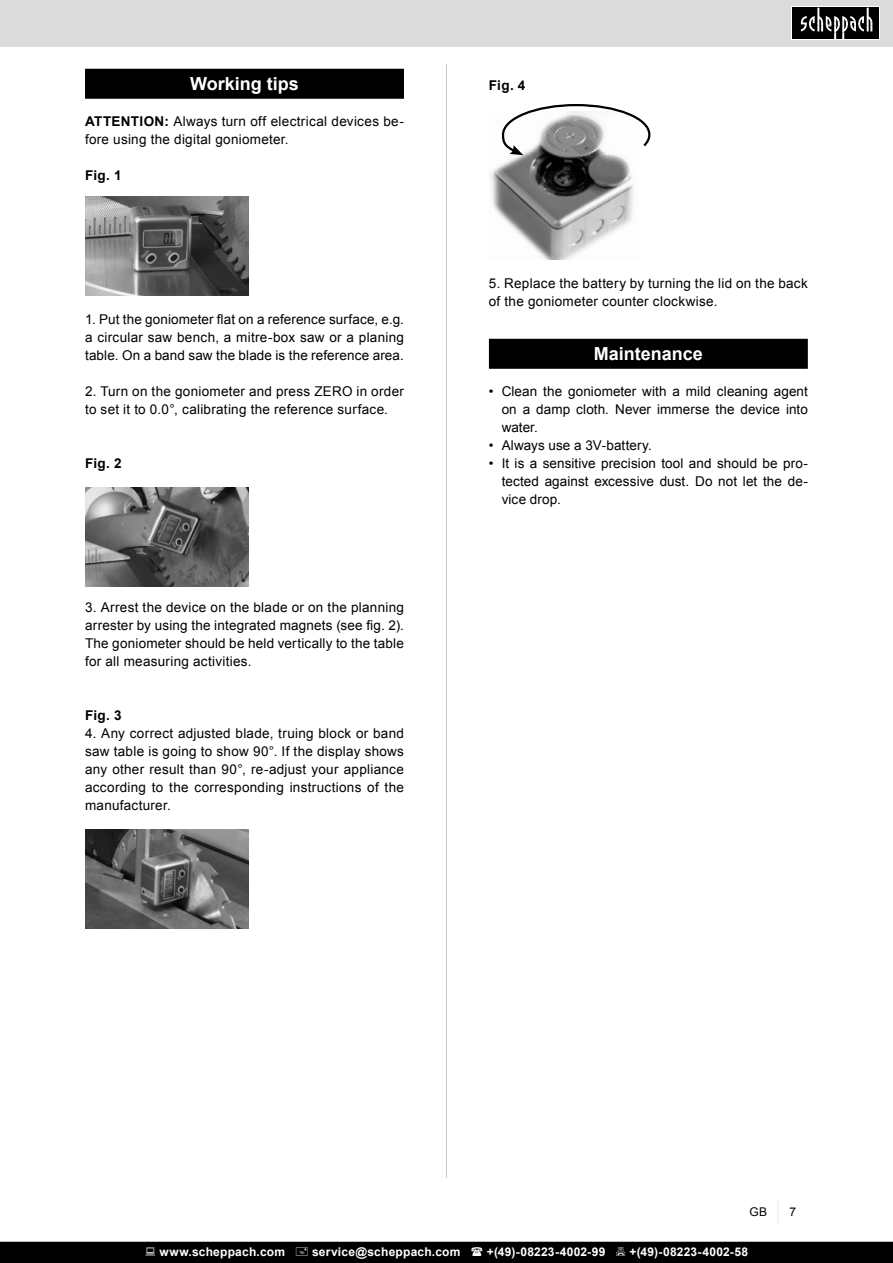
<style>
.page{position:relative;width:893px;height:1263px;background:#fff}
.page>*{position:absolute;margin:0;border:0;box-sizing:border-box;transform-origin:0 0}
.t1{font:700 18px "Arial";color:#fff}
.t2{font:13.5px/18px "Arial";letter-spacing:.02em;color:#000;text-align:justify}
.t3{font:700 13.5px "Arial";letter-spacing:.02em;color:#000}
.t4{font:700 12px "Arial";letter-spacing:.02em;color:#fff}
.t5{font:12px "Arial";color:#000}
.s1{font-weight:700}
</style>
<div class="page">
<hr style="left:446px;top:64px;width:1px;height:1114px;background:#c7c7c7">
<div style="left:0;top:0;width:893px;height:46px;background:#dbdbdb"></div>
<svg style="left:792px;top:6px;width:88px;height:34px"></svg>
<div style="left:793px;top:8px;width:86px;height:31px;background:#000"></div>
<svg style="left:801px;top:8px;width:71px;height:31px"></svg>
<div style="left:489px;top:339px;width:319px;height:30px;background:#000"></div>
<img style="left:489px;top:155px;width:145px;height:104px">
<svg style="left:501px;top:104px;width:150px;height:51px"></svg>
<div style="left:85px;top:69px;width:319px;height:30px;background:#000"></div>
<img style="left:85px;top:197px;width:163px;height:99px">
<img style="left:85px;top:487px;width:163px;height:99px">
<img style="left:85px;top:829px;width:163px;height:99px">
<div style="left:0;top:1242px;width:893px;height:21px;background:#000"></div>
<h1 class="t1" style="left:190px;top:76px;width:110px">Working tips</h1>
<p class="t2" style="left:85px;top:113px;width:320px"><span class="s1">ATTENTION:</span> Always turn off electrical devices be&shy;fore using the digital goniometer.</p>
<p class="t3" style="left:85px;top:170px;width:38px">Fig. 1</p>
<p class="t2" style="left:85px;top:310px;width:320px">1. Put the goniometer flat on a reference surface, e.g. a circular saw bench, a mitre-box saw or a planing table. On a band saw the blade is the reference area.</p>
<p class="t2" style="left:85px;top:383px;width:320px">2. Turn on the goniometer and press ZERO in order to set it to 0.0°, calibrating the reference surface.</p>
<p class="t3" style="left:85px;top:458px;width:38px">Fig. 2</p>
<p class="t2" style="left:85px;top:599px;width:320px">3. Arrest the device on the blade or on the planning arrester by using the integrated magnets (see fig. 2).<br>The goniometer should be held vertically to the table for all measuring activities.</p>
<p class="t3" style="left:85px;top:710px;width:38px">Fig. 3</p>
<p class="t2" style="left:85px;top:725px;width:320px">4. Any correct adjusted blade, truing block or band saw table is going to show 90°. If the display shows any other result than 90°, re-adjust your appliance according to the corresponding instructions of the manufacturer.</p>
<p class="t3" style="left:489px;top:80px;width:38px">Fig. 4</p>
<p class="t2" style="left:489px;top:275px;width:320px">5. Replace the battery by turning the lid on the back of the goniometer counter clockwise.</p>
<h1 class="t1" style="left:594px;top:346px;width:111px">Maintenance</h1>
<p class="t2" style="left:502px;top:383px;width:308px;text-indent:-13px">• Clean the goniometer with a mild cleaning agent on a damp cloth. Never immerse the device into water.</p>
<p class="t2" style="left:489px;top:437px;width:165px">• Always use a 3V-battery.</p>
<p class="t2" style="left:502px;top:455px;width:308px;text-indent:-13px">• It is a sensitive precision tool and should be pro&shy;tected against excessive dust. Do not let the de&shy;vice drop.</p>
<p class="t5" style="left:749px;top:1207px;width:19px">GB</p>
<p class="t5" style="left:789px;top:1207px;width:8px">7</p>
<p class="t4" style="left:159px;top:1247px;width:127px">www.scheppach.com</p>
<p class="t4" style="left:312px;top:1247px;width:150px">service@scheppach.com</p>
<p class="t4" style="left:487px;top:1247px;width:120px">+(49)-08223-4002-99</p>
<p class="t4" style="left:629px;top:1247px;width:120px">+(49)-08223-4002-58</p>
</div>
